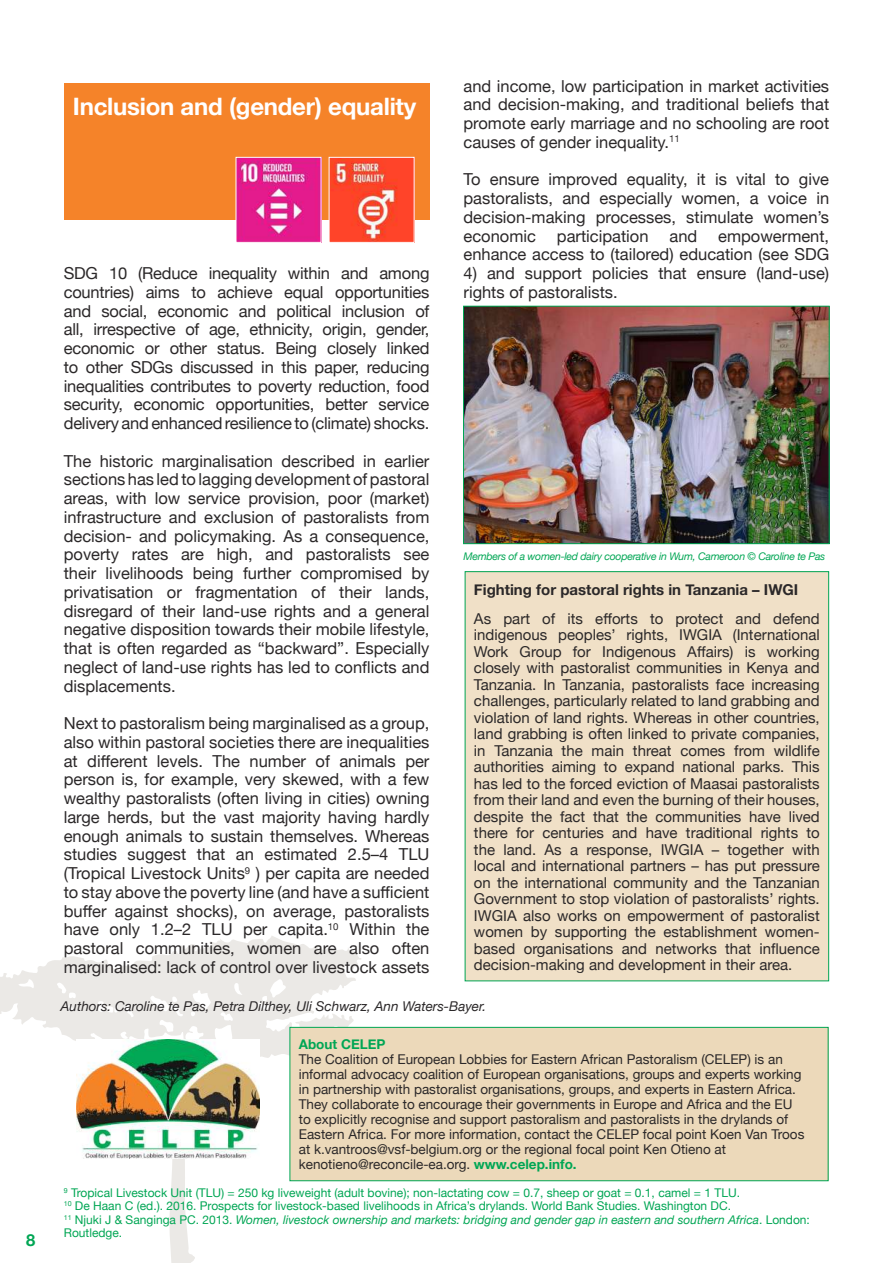
<style>
.page{position:relative;width:893px;height:1263px;background:#fff}
.page>*{position:absolute;margin:0;border:0;box-sizing:border-box;transform-origin:0 0}
.t1{font:700 24px "Helvetica Neue";letter-spacing:-.01em;color:#fff}
.t2{font:16.5px/18.8px "Helvetica Neue";color:#2b2829;text-align:justify}
.t3{font:700 16.5px "Helvetica Neue";color:#00a654}
.t4{font:15px/16.5px "Helvetica Neue";color:#2b2829;text-align:justify}
.t5{font:700 15px "Helvetica Neue";color:#2b2829}
.t6{font:13.5px/15px "Helvetica Neue";color:#2b2829}
.t7{font:italic 13.5px "Helvetica Neue";color:#2b2829}
.t8{font:700 13.5px "Helvetica Neue";color:#00a654}
.t9{font:12px/13.5px "Helvetica Neue";color:#00a654}
.t10{font:italic 10.5px "Helvetica Neue";letter-spacing:-.025em;color:#00a654}
.s1{font-weight:700;color:#00a654}
.s2{font-style:italic}
</style>
<div class="page">
<svg style="left:0;top:936px;width:361px;height:327px"></svg>
<div style="left:290px;top:1027px;width:538px;height:154px;background:#ecd9ba"></div>
<div style="left:290px;top:1027px;width:538px;height:154px;border:1px solid #00a654"></div>
<img style="left:77px;top:1039px;width:182px;height:119px">
<div style="left:64px;top:83px;width:366px;height:137px;background:#f58329"></div>
<img style="left:238px;top:159px;width:81px;height:82px">
<div style="left:236px;top:157px;width:85px;height:86px;border:1px solid #fff"></div>
<img style="left:331px;top:159px;width:81px;height:82px">
<div style="left:329px;top:157px;width:85px;height:86px;border:1px solid #fff"></div>
<img style="left:465px;top:308px;width:363px;height:234px">
<div style="left:463px;top:306px;width:367px;height:238px;border:1px solid #00a654"></div>
<div style="left:465px;top:572px;width:364px;height:409px;background:#f0e0c7"></div>
<div style="left:465px;top:571px;width:364px;height:410px;border:1px solid #00a654"></div>
<p class="t3" style="left:26px;top:1233px;width:11px">8</p>
<h1 class="t1" style="left:73px;top:98px;width:345px">Inclusion and (gender) equality</h1>
<p class="t2" style="left:64px;top:265px;width:367px">SDG 10 (Reduce inequality within and among countries) aims to achieve equal opportunities and social, economic and political inclusion of all, irrespective of age, ethnicity, origin, gender, economic or other status. Being closely linked to other SDGs discussed in this paper, reducing inequalities contributes to poverty reduction, food security, economic opportunities, better service delivery and enhanced resilience to (climate) shocks.</p>
<p class="t2" style="left:64px;top:452px;width:367px">The historic marginalisation described in earlier sections has led to lagging development of pastoral areas, with low service provision, poor (market) infrastructure and exclusion of pastoralists from decision- and policymaking. As a consequence, poverty rates are high, and pastoralists see their livelihoods being further compromised by privatisation or fragmentation of their lands, disregard of their land-use rights and a general negative disposition towards their mobile lifestyle, that is often regarded as “backward”. Especially neglect of land-use rights has led to conflicts and displacements.</p>
<p class="t2" style="left:64px;top:715px;width:367px">Next to pastoralism being marginalised as a group, also within pastoral societies there are inequalities at different levels. The number of animals per person is, for example, very skewed, with a few wealthy pastoralists (often living in cities) owning large herds, but the vast majority having hardly enough animals to sustain themselves. Whereas studies suggest that an estimated 2.5–4 TLU (Tropical Livestock Units<sup>9</sup> ) per capita are needed to stay above the poverty line (and have a sufficient buffer against shocks), on average, pastoralists have only 1.2–2 TLU per capita.<sup>10</sup> Within the pastoral communities, women are also often marginalised: lack of control over livestock assets</p>
<p class="t2" style="left:463px;top:77px;width:367px">and income, low participation in market activities and decision-making, and traditional beliefs that promote early marriage and no schooling are root causes of gender inequality.<sup>11</sup></p>
<p class="t2" style="left:463px;top:171px;width:367px">To ensure improved equality, it is vital to give pastoralists, and especially women, a voice in decision-making processes, stimulate women’s economic</p>
<p class="t2" style="left:557px;top:227px;width:93px">participation</p>
<p class="t2" style="left:669px;top:227px;width:29px">and</p>
<p class="t2" style="left:463px;top:227px;width:367px;text-align:right">empowerment,<br>enhance access to (tailored) education (see SDG</p>
<p class="t2" style="left:463px;top:265px;width:367px">4) and support policies that ensure (land-use) rights of pastoralists.</p>
<p class="t10" style="left:463px;top:552px;width:363px">Members of a women-led dairy cooperative in Wum, Cameroon © Caroline te Pas</p>
<p class="t5" style="left:474px;top:584px;width:326px">Fighting for pastoral rights in Tanzania – IWGI</p>
<p class="t4" style="left:474px;top:611px;width:347px">As part of its efforts to protect and defend indigenous peoples’ rights, IWGIA (International Work Group for Indigenous Affairs) is working closely with pastoralist communities in Kenya and Tanzania. In Tanzania, pastoralists face increasing challenges, particularly related to land grabbing and violation of land rights. Whereas in other countries, land grabbing is often linked to private companies, in Tanzania the main threat comes from wildlife authorities aiming to expand national parks. This has led to the forced eviction of Maasai pastoralists from their land and even the burning of their houses, despite the fact that the communities have lived there for centuries and have traditional rights to the land. As a response, IWGIA – together with local and international partners – has put pressure on the international community and the Tanzanian Government to stop violation of pastoralists’ rights.<br>IWGIA also works on empowerment of pastoralist women by supporting the establishment women&shy;based organisations and networks that influence decision-making and development in their area.</p>
<p class="t7" style="left:61px;top:1001px;width:427px">Authors: Caroline te Pas, Petra Dilthey, Uli Schwarz, Ann Waters-Bayer.</p>
<p class="t8" style="left:299px;top:1039px;width:88px">About CELEP</p>
<p class="t6" style="left:299px;top:1053px;width:507px">The Coalition of European Lobbies for Eastern African Pastoralism (CELEP) is an informal advocacy coalition of European organisations, groups and experts working in partnership with pastoralist organisations, groups, and experts in Eastern Africa.<br>They collaborate to encourage their governments in Europe and Africa and the EU to explicitly recognise and support pastoralism and pastoralists in the drylands of Eastern Africa. For more information, contact the CELEP focal point Koen Van Troos at k.vantroos@vsf-belgium.org or the regional focal point Ken Otieno at kenotieno@reconcile-ea.org. <span class="s1">www.celep.info.</span></p>
<p class="t9" style="left:64px;top:1187px;width:748px"><sup>9</sup> Tropical Livestock Unit (TLU) = 250 kg liveweight (adult bovine); non-lactating cow = 0.7, sheep or goat = 0.1, camel = 1 TLU.<br><sup>10</sup> De Haan C (ed.). 2016. Prospects for livestock-based livelihoods in Africa’s drylands. World Bank Studies. Washington DC.<br><sup>11</sup> Njuki J &amp; Sanginga PC. 2013. <span class="s2">Women, livestock ownership and markets: bridging and gender gap in eastern and southern Africa</span>. London:<br>Routledge.</p>
</div>
